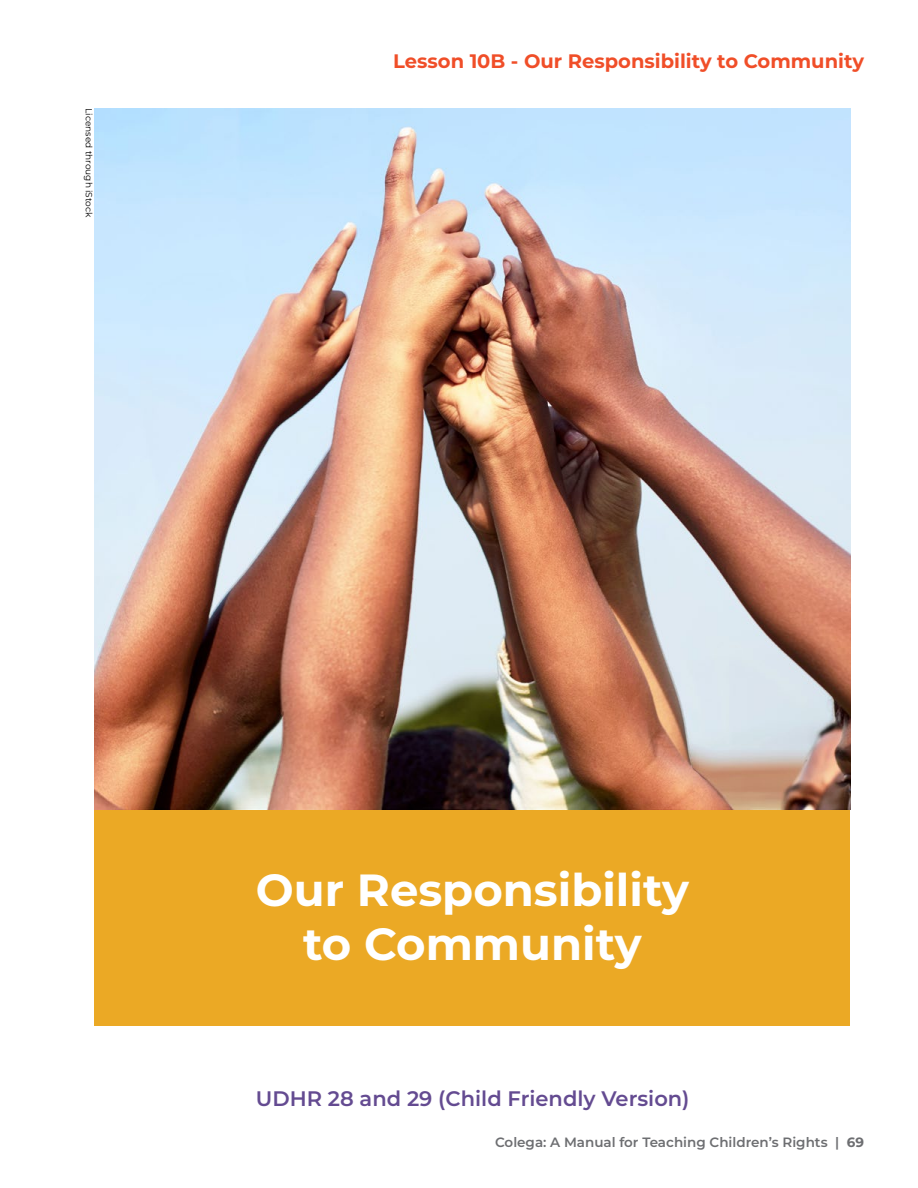
<style>
.page{position:relative;width:918px;height:1188px;background:#fff}
.page>*{position:absolute;margin:0;border:0;box-sizing:border-box;transform-origin:0 0}
.t1{font:700 45px "Montserrat";color:#fff}
.t2{font:700 35.25px "Montserrat";color:#fff}
.t3{font:600 21px "Montserrat";color:#644b91}
.t4{font:700 19.5px "Montserrat";color:#f04e28}
.t5{font:600 13.5px "Montserrat";color:#6d6e71}
.t6{font:9px "Montserrat";color:#000}
.s1{font-weight:700}
</style>
<div class="page">
<img style="left:94px;top:108px;width:756px;height:702px">
<div style="left:94px;top:810px;width:756px;height:216px;background:#eba925"></div>
<p class="t6" style="left:95px;top:108px;width:111px;rotate:90deg">Licensed through iStock</p>
<h3 class="t4" style="left:393px;top:47px;width:472px">Lesson 10B - Our Responsibility to Community</h3>
<h1 class="t1" style="left:256px;top:858px;width:435px">Our Responsibility</h1>
<h2 class="t2" style="left:314px;top:868px;width:318px">Religion or Belief</h2>
<h1 class="t1" style="left:303px;top:912px;width:340px">to Community</h1>
<h3 class="t3" style="left:256px;top:1083px;width:435px">UDHR 28 and 29 (Child Friendly Version)</h3>
<p class="t5" style="left:495px;top:1133px;width:370px">Colega: A Manual for Teaching Children’s Rights | <span class="s1">69</span></p>
</div>
